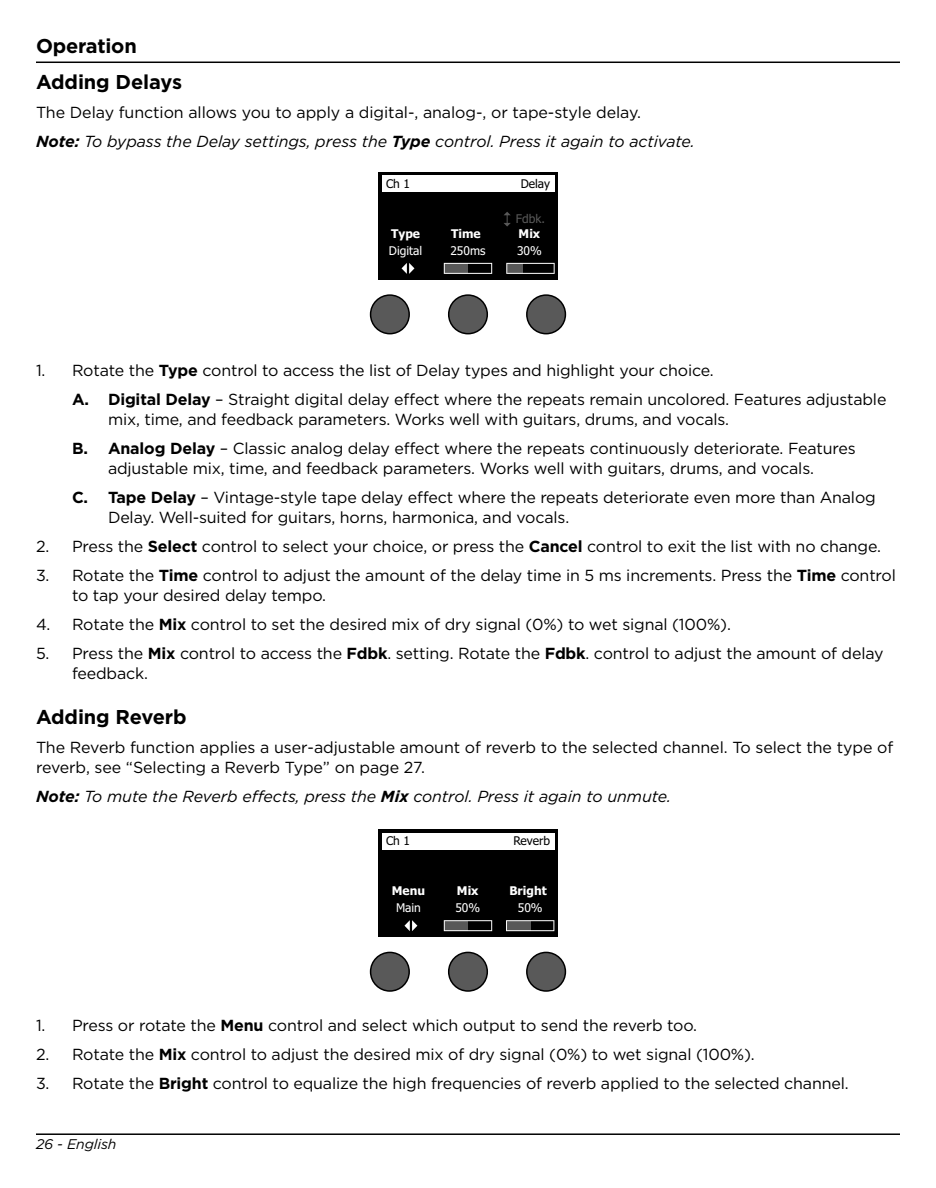
<style>
.page{position:relative;width:936px;height:1188px;background:#fff}
.page>*{position:absolute;margin:0;border:0;box-sizing:border-box;transform-origin:0 0}
.t1{font:700 20px "Gotham";letter-spacing:-.01em;color:#000}
.t2{font:16px/29px "Gotham";letter-spacing:-.01em;color:#000}
.t3{font:italic 16px "Gotham";letter-spacing:-.005em;color:#000}
.t4{font:italic 14px "Gotham";letter-spacing:-.005em;color:#000}
.t5{font:12px "Tahoma";color:#fff}
.t6{font:700 12px "Tahoma";color:#fff}
.t7{font:12px "Tahoma";color:#000}
.t8{font:12px "Tahoma";color:#585858}
.s1{font-weight:700;font-style:italic}
.s2{font-style:italic}
.s3{font-weight:700}
</style>
<div class="page">
<hr style="left:36px;top:1133px;width:864px;height:2px;background:#000">
<hr style="left:36px;top:62px;width:864px;height:1px;background:#000">
<div style="left:378px;top:172px;width:180px;height:108px;background:#000"></div>
<div style="left:382px;top:176px;width:172px;height:16px;background:#fff"></div>
<svg style="left:402px;top:263px;width:12px;height:11px"></svg>
<svg style="left:506px;top:263px;width:49px;height:11px"></svg>
<svg style="left:444px;top:263px;width:48px;height:11px"></svg>
<svg style="left:504px;top:212px;width:7px;height:15px"></svg>
<div style="left:449px;top:295px;width:38px;height:39px;background:#595959;border-radius:50%"></div>
<div style="left:448px;top:294px;width:40px;height:40px;border:2px solid #000;border-radius:50%"></div>
<div style="left:527px;top:295px;width:38px;height:39px;background:#595959;border-radius:50%"></div>
<div style="left:526px;top:294px;width:40px;height:40px;border:2px solid #000;border-radius:50%"></div>
<div style="left:371px;top:295px;width:38px;height:39px;background:#595959;border-radius:50%"></div>
<div style="left:370px;top:294px;width:40px;height:40px;border:2px solid #000;border-radius:50%"></div>
<div style="left:378px;top:829px;width:180px;height:108px;background:#000"></div>
<div style="left:382px;top:833px;width:172px;height:17px;background:#fff"></div>
<svg style="left:404px;top:920px;width:13px;height:11px"></svg>
<svg style="left:444px;top:920px;width:48px;height:11px"></svg>
<svg style="left:506px;top:920px;width:48px;height:11px"></svg>
<div style="left:449px;top:952px;width:38px;height:39px;background:#595959;border-radius:50%"></div>
<div style="left:448px;top:952px;width:40px;height:40px;border:2px solid #000;border-radius:50%"></div>
<div style="left:527px;top:952px;width:38px;height:39px;background:#595959;border-radius:50%"></div>
<div style="left:526px;top:952px;width:40px;height:40px;border:2px solid #000;border-radius:50%"></div>
<div style="left:371px;top:952px;width:38px;height:39px;background:#595959;border-radius:50%"></div>
<div style="left:370px;top:952px;width:40px;height:40px;border:2px solid #000;border-radius:50%"></div>
<p class="t1" style="left:36px;top:32px;width:102px">Operation</p>
<p class="t1" style="left:36px;top:69px;width:148px">Adding Delays</p>
<p class="t2" style="left:36px;top:98px;width:660px">The Delay function allows you to apply a digital-, analog-, or tape-style delay.<br><span class="s1">Note:</span> <span class="s2">To bypass the Delay settings, press the</span> <span class="s1">Type</span> <span class="s2">control. Press it again to activate.</span></p>
<p class="t7" style="left:386px;top:175px;width:26px">Ch 1</p>
<p class="t7" style="left:521px;top:175px;width:31px">Delay</p>
<p class="t8" style="left:516px;top:210px;width:31px">Fdbk.</p>
<p class="t6" style="left:391px;top:229px;width:30px">Type</p>
<p class="t6" style="left:451px;top:229px;width:31px">Time</p>
<p class="t6" style="left:519px;top:229px;width:23px">Mix</p>
<p class="t5" style="left:389px;top:243px;width:35px">Digital</p>
<p class="t5" style="left:450px;top:243px;width:37px">250ms</p>
<p class="t5" style="left:517px;top:243px;width:26px">30%</p>
<p class="t2" style="left:72px;top:356px;width:816px;text-indent:-36px">1. Rotate the <span class="s3">Type</span> control to access the list of Delay types and highlight your choice.<br><span class="s3">A. Digital Delay</span> – Straight digital delay effect where the repeats remain uncolored. Features adjustable</p>
<p class="t2" style="left:72px;top:405px;width:785px;text-indent:36px">mix, time, and feedback parameters. Works well with guitars, drums, and vocals.<br><span class="s3">B. Analog Delay</span> – Classic analog delay effect where the repeats continuously deteriorate. Features</p>
<p class="t2" style="left:72px;top:454px;width:805px;text-indent:36px">adjustable mix, time, and feedback parameters. Works well with guitars, drums, and vocals.<br><span class="s3">C. Tape Delay</span> – Vintage-style tape delay effect where the repeats deteriorate even more than Analog</p>
<p class="t2" style="left:108px;top:503px;width:463px">Delay. Well-suited for guitars, horns, harmonica, and vocals.</p>
<p class="t2" style="left:36px;top:532px;width:847px">2. Press the <span class="s3">Select</span> control to select your choice, or press the <span class="s3">Cancel</span> control to exit the list with no change.</p>
<p class="t2" style="left:72px;top:565px;width:825px;line-height:20px;text-indent:-36px">3. Rotate the <span class="s3">Time</span> control to adjust the amount of the delay time in 5 ms increments. Press the <span class="s3">Time</span> control to tap your desired delay tempo.</p>
<p class="t2" style="left:36px;top:610px;width:696px">4. Rotate the <span class="s3">Mix</span> control to set the desired mix of dry signal (0%) to wet signal (100%).</p>
<p class="t2" style="left:72px;top:643px;width:813px;line-height:20px;text-indent:-36px">5. Press the <span class="s3">Mix</span> control to access the <span class="s3">Fdbk</span>. setting. Rotate the <span class="s3">Fdbk</span>. control to adjust the amount of delay feedback.</p>
<p class="t1" style="left:36px;top:704px;width:152px">Adding Reverb</p>
<p class="t2" style="left:36px;top:737px;width:859px;line-height:20px">The Reverb function applies a user-adjustable amount of reverb to the selected channel. To select the type of reverb, see “Selecting a Reverb Type” on page 27.</p>
<p class="t3" style="left:36px;top:787px;width:637px"><span class="s3">Note:</span> To mute the Reverb effects, press the <span class="s3">Mix</span> control. Press it again to unmute.</p>
<p class="t7" style="left:386px;top:832px;width:26px">Ch 1</p>
<p class="t6" style="left:392px;top:886px;width:35px">Menu</p>
<p class="t5" style="left:396px;top:900px;width:26px">Main</p>
<p class="t7" style="left:513px;top:832px;width:38px">Reverb</p>
<p class="t6" style="left:457px;top:886px;width:23px">Mix</p>
<p class="t6" style="left:509px;top:886px;width:39px">Bright</p>
<p class="t5" style="left:455px;top:900px;width:26px">50%</p>
<p class="t5" style="left:518px;top:900px;width:26px">50%</p>
<p class="t2" style="left:36px;top:1011px;width:663px">1. Press or rotate the <span class="s3">Menu</span> control and select which output to send the reverb too.</p>
<p class="t2" style="left:36px;top:1040px;width:720px">2. Rotate the <span class="s3">Mix</span> control to adjust the desired mix of dry signal (0%) to wet signal (100%).</p>
<p class="t2" style="left:36px;top:1069px;width:814px">3. Rotate the <span class="s3">Bright</span> control to equalize the high frequencies of reverb applied to the selected channel.</p>
<p class="t4" style="left:36px;top:1135px;width:82px">26 - English</p>
</div>
